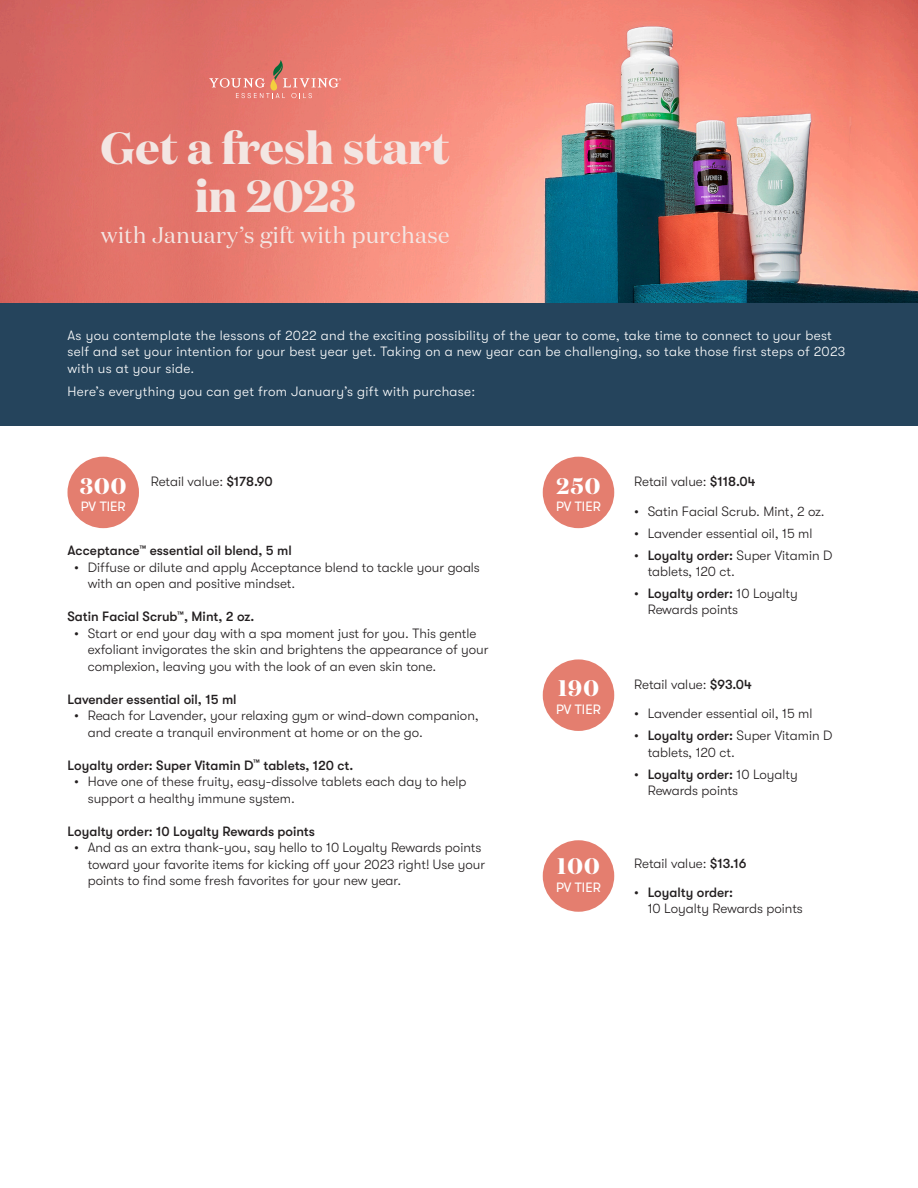
<style>
.page{position:relative;width:918px;height:1188px;background:#fff}
.page>*{position:absolute;margin:0;border:0;box-sizing:border-box;transform-origin:0 0}
.t1{font:700 45px/48px "Domaine Display";color:#f3e6e3;text-align:center}
.t2{font:22.5px "Domaine Display";letter-spacing:.025em;color:#f3e6e3}
.t3{font:700 22.5px "Domaine Display";letter-spacing:.05em;color:#fff}
.t4{font:300 13.5px/16.5px "GT Walsheim Pro";color:#231f20}
.t5{font:300 13.5px/16.5px "GT Walsheim Pro";letter-spacing:.025em;color:#fff}
.t6{font:500 13.5px "GT Walsheim Pro";color:#231f20}
.t7{font:13.5px "GT Walsheim Pro";color:#fff}
.s1{font-weight:500}
</style>
<div class="page">
<img style="left:889px;top:0;width:29px;height:303px">
<div style="left:0;top:0;width:86px;height:303px;background:#d76962"></div>
<img style="left:86px;top:0;width:803px;height:303px">
<div style="left:0;top:303px;width:918px;height:123px;background:#25445c"></div>
<svg style="left:209px;top:60px;width:132px;height:38px;background:#e48276"></svg>
<div style="left:67px;top:457px;width:72px;height:71px;background:#e47e6f;border-radius:50%"></div>
<div style="left:543px;top:659px;width:71px;height:72px;background:#e47e6f;border-radius:50%"></div>
<div style="left:543px;top:457px;width:71px;height:71px;background:#e47e6f;border-radius:50%"></div>
<div style="left:543px;top:840px;width:71px;height:72px;background:#e47e6f;border-radius:50%"></div>
<p class="t1" style="left:101px;top:124px;width:351px">Get a fresh start in 2023</p>
<p class="t2" style="left:101px;top:221px;width:350px">with January’s gift with purchase</p>
<p class="t5" style="left:68px;top:327px;width:779px">As you contemplate the lessons of 2022 and the exciting possibility of the year to come, take time to connect to your best self and set your intention for your best year yet. Taking on a new year can be challenging, so take those first steps of 2023 with us at your side.</p>
<p class="t5" style="left:68px;top:383px;width:409px">Here’s everything you can get from January’s gift with purchase:</p>
<p class="t3" style="left:80px;top:471px;width:48px">300</p>
<p class="t4" style="left:151px;top:474px;width:124px">Retail value: <span class="s1">$178.90</span></p>
<p class="t3" style="left:557px;top:471px;width:45px">250</p>
<p class="t4" style="left:634px;top:474px;width:123px">Retail value: <span class="s1">$118.04</span></p>
<p class="t7" style="left:81px;top:499px;width:46px">PV TIER</p>
<p class="t7" style="left:556px;top:499px;width:46px">PV TIER</p>
<p class="t6" style="left:68px;top:543px;width:226px">Acceptance<sup>™</sup> essential oil blend, 5 ml</p>
<p class="t4" style="left:88px;top:559px;width:394px;text-indent:-14px">• Diffuse or dilute and apply Acceptance blend to tackle your goals with an open and positive mindset.</p>
<p class="t6" style="left:68px;top:609px;width:188px">Satin Facial Scrub<sup>™</sup>, Mint, 2 oz.</p>
<p class="t4" style="left:88px;top:625px;width:402px;text-indent:-14px">• Start or end your day with a spa moment just for you. This gentle exfoliant invigorates the skin and brightens the appearance of your complexion, leaving you with the look of an even skin tone.</p>
<p class="t6" style="left:68px;top:691px;width:171px">Lavender essential oil, 15 ml</p>
<p class="t4" style="left:88px;top:707px;width:393px;text-indent:-14px">• Reach for Lavender, your relaxing gym or wind-down companion, and create a tranquil environment at home or on the go.</p>
<p class="t6" style="left:68px;top:757px;width:287px">Loyalty order: Super Vitamin D<sup>™</sup> tablets, 120 ct.</p>
<p class="t4" style="left:88px;top:773px;width:380px;text-indent:-14px">• Have one of these fruity, easy-dissolve tablets each day to help support a healthy immune system.</p>
<p class="t6" style="left:68px;top:823px;width:249px">Loyalty order: 10 Loyalty Rewards points</p>
<p class="t4" style="left:88px;top:839px;width:399px;text-indent:-14px">• And as an extra thank-you, say hello to 10 Loyalty Rewards points toward your favorite items for kicking off your 2023 right! Use your points to find some fresh favorites for your new year.</p>
<p class="t3" style="left:558px;top:674px;width:42px">190</p>
<p class="t7" style="left:556px;top:702px;width:46px">PV TIER</p>
<p class="t3" style="left:557px;top:852px;width:44px">100</p>
<p class="t7" style="left:556px;top:880px;width:46px">PV TIER</p>
<p class="t4" style="left:634px;top:503px;width:192px">• Satin Facial Scrub. Mint, 2 oz.</p>
<p class="t4" style="left:634px;top:525px;width:180px">• Lavender essential oil, 15 ml</p>
<p class="t4" style="left:648px;top:547px;width:186px;text-indent:-14px"><span class="s1">• Loyalty order:</span> Super Vitamin D tablets, 120 ct.</p>
<p class="t4" style="left:648px;top:585px;width:152px;text-indent:-14px"><span class="s1">• Loyalty order:</span> 10 Loyalty<br>Rewards points</p>
<p class="t4" style="left:634px;top:676px;width:119px">Retail value: <span class="s1">$93.04</span></p>
<p class="t4" style="left:634px;top:706px;width:180px">• Lavender essential oil, 15 ml</p>
<p class="t4" style="left:648px;top:728px;width:186px;text-indent:-14px"><span class="s1">• Loyalty order:</span> Super Vitamin D tablets, 120 ct.</p>
<p class="t4" style="left:648px;top:766px;width:152px;text-indent:-14px"><span class="s1">• Loyalty order:</span> 10 Loyalty<br>Rewards points</p>
<p class="t4" style="left:634px;top:856px;width:114px">Retail value: <span class="s1">$13.16</span></p>
<p class="t4" style="left:648px;top:884px;width:157px;text-indent:-14px"><span class="s1">• Loyalty order:<br></span>10 Loyalty Rewards points</p>
</div>
